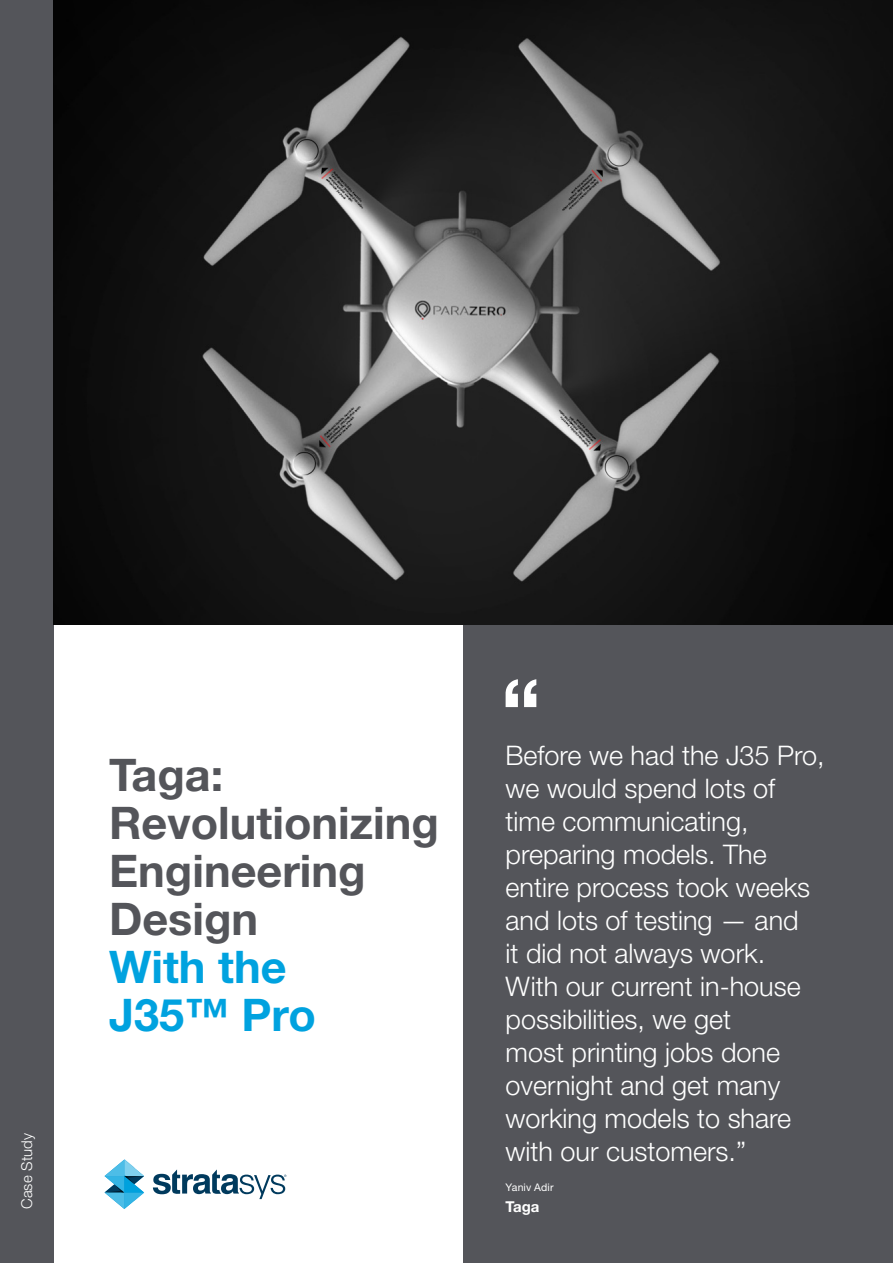
<style>
.page{position:relative;width:893px;height:1263px;background:#fff}
.page>*{position:absolute;margin:0;border:0;box-sizing:border-box;transform-origin:0 0}
.Page_Title{font:700 45px/48px "Helvetica Neue LT Std";color:#54555a}
.Pull_out_Quote{font:300 27px/33px "Helvetica Neue LT Std";color:#fff}
.t1{font:300 15px "Helvetica Neue LT Std";letter-spacing:.005em;color:#fff}
.Attribution_-_Compan{font:700 15px "Helvetica Neue LT Std";color:#fff}
.Attribution_-_Name{font:10.5px "Helvetica Neue LT Std";letter-spacing:.015em;color:#fff}
.s1{color:#00a2df}
</style>
<div class="page">
<svg style="left:105px;top:1159px;width:39px;height:50px"></svg>
<svg style="left:153px;top:1169px;width:133px;height:30px"></svg>
<div style="left:0;top:0;width:54px;height:1263px;background:#54555a"></div>
<div style="left:463px;top:624px;width:430px;height:639px;background:#54555a"></div>
<svg style="left:506px;top:679px;width:30px;height:28px"></svg>
<img style="left:54px;top:0;width:839px;height:624px">
<p class="t1" style="left:18px;top:1209px;width:77px;rotate:-90deg">Case Study</p>
<p class="Page_Title" style="left:109px;top:749px;width:331px">Taga:<br>Revolutionizing<br>Engineering<br>Design<br><span class="s1">With the<br>J35™ Pro</span></p>
<p class="Pull_out_Quote" style="left:506px;top:738px;width:320px">Before we had the J35 Pro, we would spend lots of time communicating, preparing models. The entire process took weeks and lots of testing — and<br>it did not always work.<br>With our current in-house possibilities, we get<br>most printing jobs done overnight and get many working models to share with our customers.”</p>
<p class="Attribution_-_Name" style="left:506px;top:1181px;width:50px">Yaniv Adir</p>
<p class="Attribution_-_Compan" style="left:506px;top:1198px;width:35px">Taga</p>
</div>
